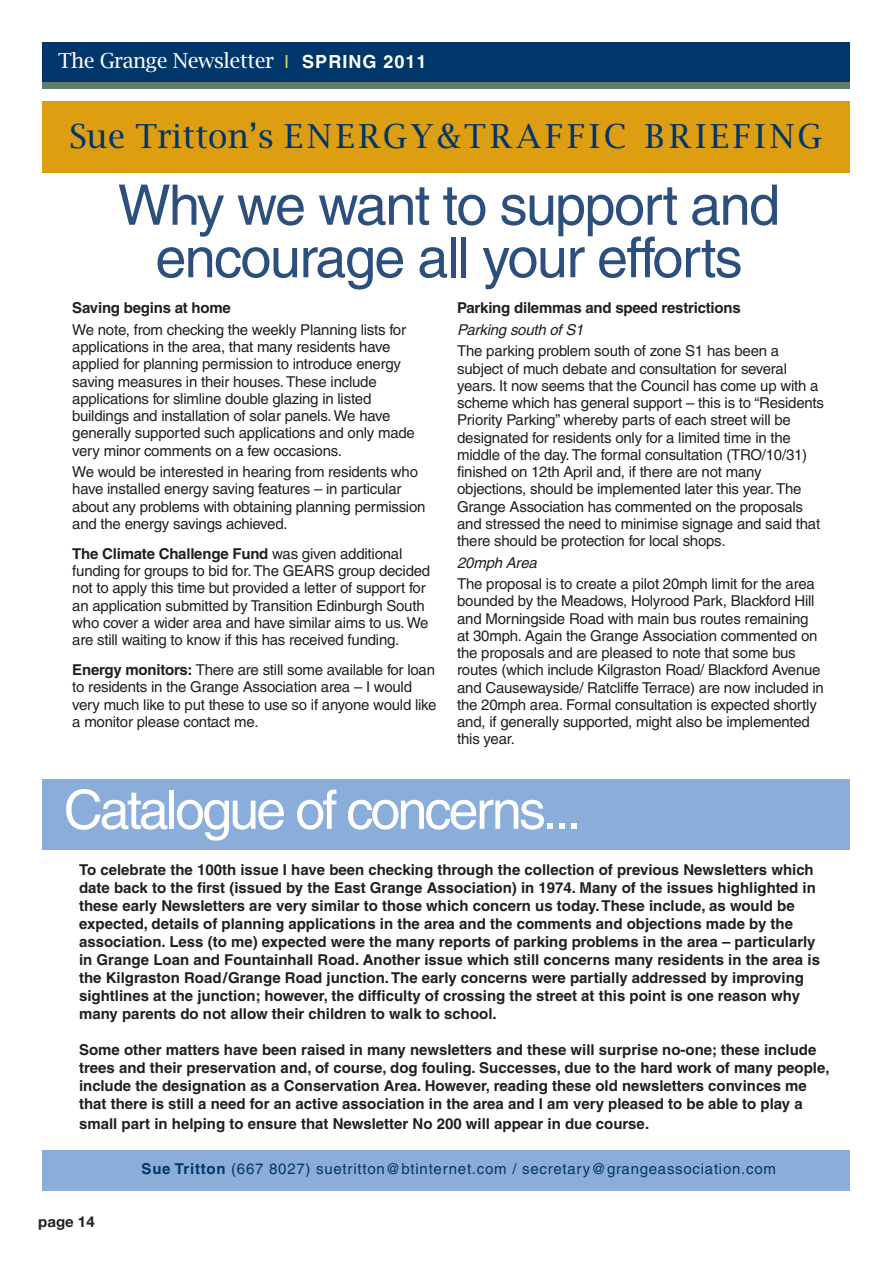
<style>
.page{position:relative;width:893px;height:1263px;background:#fff}
.page>*{position:absolute;margin:0;border:0;box-sizing:border-box;transform-origin:0 0}
.t1{font:55.8px/52.5px "Helvetica";letter-spacing:-.03em;color:#2d4f7e;text-align:center}
.t2{font:54px "Helvetica";letter-spacing:-.055em;color:#fff}
.t3{font:33px "Lucida Bright";letter-spacing:.12em;color:#01366a}
.t4{font:20.7px "Lucida Bright";letter-spacing:-.03em;color:#fff}
.t5{font:15px/17.2px "Helvetica";letter-spacing:-.015em;color:#231f20}
.t6{font:700 15px/18px "Helvetica";color:#231f20}
.t7{font:15px "Helvetica";letter-spacing:.05em;color:#01366a}
.t8{font:italic 15px "Helvetica";letter-spacing:-.015em;color:#231f20}
.t9{font:700 15px "Helvetica Neue";color:#231f20}
.s1{font-family:"Helvetica";font-size:18px;color:#cddd53}
.s2{font-family:"Helvetica";font-weight:700;font-size:18px}
.s3{font-weight:700}
</style>
<div class="page">
<div style="left:43px;top:102px;width:807px;height:71px;background:#de9e11"></div>
<div style="left:43px;top:779px;width:807px;height:71px;background:#8aadda"></div>
<div style="left:43px;top:1150px;width:807px;height:41px;background:#8aadda"></div>
<div style="left:43px;top:57px;width:807px;height:32px;background:#5f7c6f"></div>
<div style="left:43px;top:43px;width:807px;height:39px;background:#01366a"></div>
<h3 class="t4" style="left:58px;top:49px;width:370px">The Grange Newsletter <span class="s1">I</span> <span class="s2">SPRING 2011</span></h3>
<h3 class="t3" style="left:69px;top:118px;width:754px">Sue Tritton’s ENERGY&amp;TRAFFIC BRIEFING</h3>
<h1 class="t1" style="left:118px;top:184px;width:664px">Why we want to support and encourage all your efforts</h1>
<p class="t6" style="left:72px;top:301px;width:160px">Saving begins at home</p>
<p class="t5" style="left:72px;top:322px;width:344px">We note, from checking the weekly Planning lists for applications in the area, that many residents have applied for planning permission to introduce energy saving measures in their houses.These include applications for slimline double glazing in listed buildings and installation of solar panels. We have generally supported such applications and only made very minor comments on a few occasions.</p>
<p class="t5" style="left:72px;top:465px;width:355px">We would be interested in hearing from residents who have installed energy saving features – in particular about any problems with obtaining planning permission and the energy savings achieved.</p>
<p class="t5" style="left:72px;top:546px;width:359px"><span class="s3">The Climate Challenge Fund</span> was given additional funding for groups to bid for.The GEARS group decided not to apply this time but provided a letter of support for an application submitted by Transition Edinburgh South who cover a wider area and have similar aims to us. We are still waiting to know if this has received funding.</p>
<p class="t5" style="left:72px;top:663px;width:366px"><span class="s3">Energy monitors:</span> There are still some available for loan to residents in the Grange Association area – I would very much like to put these to use so if anyone would like a monitor please contact me.</p>
<p class="t6" style="left:457px;top:301px;width:285px">Parking dilemmas and speed restrictions</p>
<p class="t8" style="left:457px;top:324px;width:128px">Parking south of S1</p>
<p class="t5" style="left:457px;top:344px;width:368px">The parking problem south of zone S1 has been a subject of much debate and consultation for several years. It now seems that the Council has come up with a scheme which has general support – this is to “Residents Priority Parking” whereby parts of each street will be designated for residents only for a limited time in the middle of the day.The formal consultation (TRO/10/31) finished on 12th April and, if there are not many objections, should be implemented later this year.The Grange Association has commented on the proposals and stressed the need to minimise signage and said that there should be protection for local shops.</p>
<p class="t8" style="left:457px;top:557px;width:81px">20mph Area</p>
<p class="t5" style="left:457px;top:577px;width:368px">The proposal is to create a pilot 20mph limit for the area bounded by the Meadows, Holyrood Park, Blackford Hill and Morningside Road with main bus routes remaining at 30mph. Again the Grange Association commented on the proposals and are pleased to note that some bus routes (which include Kilgraston Road/ Blackford Avenue and Causewayside/ Ratcliffe Terrace) are now included in the 20mph area. Formal consultation is expected shortly and, if generally supported, might also be implemented this year.</p>
<h2 class="t2" style="left:64px;top:790px;width:519px">Catalogue of concerns...</h2>
<p class="t6" style="left:79px;top:862px;width:742px">To celebrate the 100th issue I have been checking through the collection of previous Newsletters which date back to the first (issued by the East Grange Association) in 1974. Many of the issues highlighted in these early Newsletters are very similar to those which concern us today.These include, as would be expected, details of planning applications in the area and the comments and objections made by the association. Less (to me) expected were the many reports of parking problems in the area – particularly in Grange Loan and Fountainhall Road. Another issue which still concerns many residents in the area is the Kilgraston Road/Grange Road junction.The early concerns were partially addressed by improving sightlines at the junction; however, the difficulty of crossing the street at this point is one reason why many parents do not allow their children to walk to school.</p>
<p class="t6" style="left:79px;top:1042px;width:752px">Some other matters have been raised in many newsletters and these will surprise no-one; these include trees and their preservation and, of course, dog fouling. Successes, due to the hard work of many people, include the designation as a Conservation Area. However, reading these old newsletters convinces me that there is still a need for an active association in the area and I am very pleased to be able to play a</p>
<p class="t6" style="left:79px;top:1116px;width:572px">small part in helping to ensure that Newsletter No 200 will appear in due course.</p>
<p class="t9" style="left:38px;top:1216px;width:58px">page 14</p>
<p class="t7" style="left:142px;top:1163px;width:636px"><span class="s3">Sue Tritton</span> (667 8027) suetritton@btinternet.com / secretary@grangeassociation.com</p>
</div>
